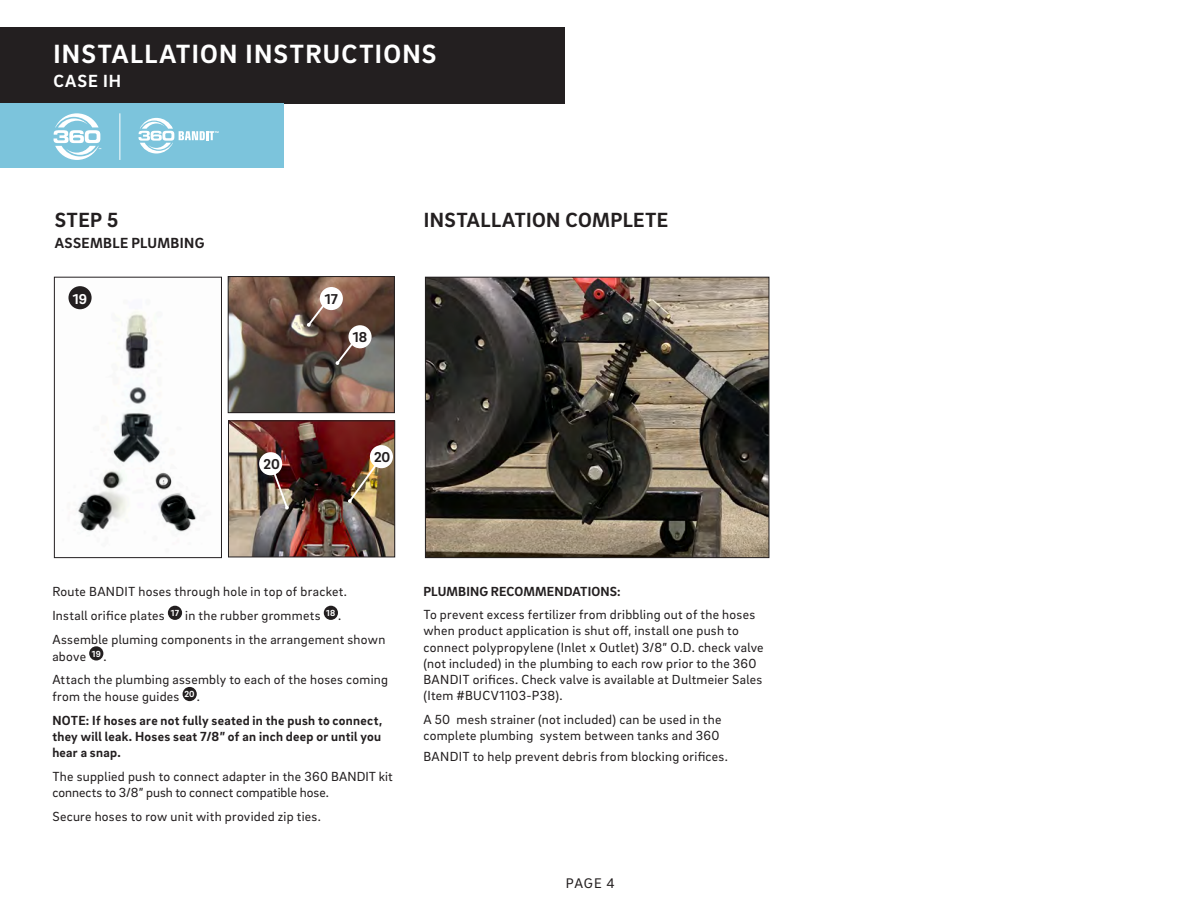
<style>
.page{position:relative;width:1188px;height:918px;background:#fff}
.page>*{position:absolute;margin:0;border:0;box-sizing:border-box;transform-origin:0 0}
.TABLE_BODY__L1{font:700 27px "Brix Sans";letter-spacing:.045em;color:#fff}
.TABLE_BODY__L1-2{font:700 21px "Brix Sans";letter-spacing:.02em;color:#231f20}
.TABLE_BODY__L1-3{font:700 18px "Brix Sans";letter-spacing:.055em;color:#fff}
.TABLE_BODY__L1-4{font:700 15px "Brix Sans";letter-spacing:.02em;color:#231f20}
.STEPS{font:700 14.7px "Brix Sans";letter-spacing:.01em;color:#231f20}
.STEPS-2{font:700 14.7px "Brix Sans";color:#fff}
.BODY__L1{font:14.25px "Brix Sans";color:#231f20}
.STEPS-3{font:13.5px/16.2px "Brix Sans";letter-spacing:.02em;color:#231f20}
.STEPS-4{font:700 13.5px/16.2px "Brix Sans";letter-spacing:.02em;color:#231f20;text-align:justify}
.STEPS-5{font:700 9px "Brix Sans";letter-spacing:.03em;color:#fff}
</style>
<div class="page">
<div style="left:168px;top:606px;width:14px;height:14px;background:#231f20;border-radius:50%"></div>
<div style="left:324px;top:606px;width:14px;height:14px;background:#231f20;border-radius:50%"></div>
<div style="left:89px;top:646px;width:14px;height:15px;background:#231f20;border-radius:50%"></div>
<div style="left:183px;top:687px;width:14px;height:14px;background:#231f20;border-radius:50%"></div>
<div style="left:0;top:27px;width:565px;height:77px;background:#231f20"></div>
<div style="left:0;top:103px;width:283px;height:65px;background:#7cc4dc"></div>
<svg style="left:54px;top:113px;width:47px;height:47px"></svg>
<hr style="left:120px;top:113px;width:1px;height:47px;background:#fff">
<svg style="left:139px;top:118px;width:80px;height:36px"></svg>
<img style="left:230px;top:278px;width:163px;height:133px">
<div style="left:228px;top:276px;width:167px;height:137px;border:1px solid #231f20"></div>
<img style="left:69px;top:286px;width:128px;height:246px">
<div style="left:54px;top:277px;width:168px;height:281px;border:1px solid #231f20"></div>
<img style="left:230px;top:422px;width:163px;height:133px">
<div style="left:228px;top:420px;width:167px;height:137px;border:1px solid #231f20"></div>
<svg style="left:306px;top:296px;width:26px;height:31px"></svg>
<div style="left:320px;top:287px;width:23px;height:23px;background:#fff;border-radius:50%"></div>
<svg style="left:335px;top:334px;width:25px;height:32px"></svg>
<div style="left:348px;top:325px;width:24px;height:23px;background:#fff;border-radius:50%"></div>
<div style="left:68px;top:286px;width:24px;height:23px;background:#231f20;border-radius:50%"></div>
<img style="left:347px;top:454px;width:38px;height:50px">
<div style="left:370px;top:445px;width:23px;height:23px;background:#fff;border-radius:50%"></div>
<img style="left:427px;top:279px;width:340px;height:277px">
<div style="left:425px;top:277px;width:344px;height:281px;border:1px solid #231f20"></div>
<svg style="left:268px;top:460px;width:21px;height:50px"></svg>
<div style="left:259px;top:452px;width:23px;height:23px;background:#fff;border-radius:50%"></div>
<p class="TABLE_BODY__L1" style="left:54px;top:36px;width:385px">INSTALLATION INSTRUCTIONS</p>
<p class="TABLE_BODY__L1-3" style="left:54px;top:69px;width:69px">CASE IH</p>
<p class="TABLE_BODY__L1-2" style="left:55px;top:207px;width:65px">STEP 5</p>
<p class="TABLE_BODY__L1-4" style="left:55px;top:234px;width:151px">ASSEMBLE PLUMBING</p>
<p class="STEPS-2" style="left:73px;top:289px;width:16px">19</p>
<p class="STEPS" style="left:263px;top:454px;width:18px">20</p>
<p class="STEPS" style="left:325px;top:289px;width:15px">17</p>
<p class="STEPS" style="left:353px;top:327px;width:16px">18</p>
<p class="TABLE_BODY__L1-2" style="left:424px;top:207px;width:246px">INSTALLATION COMPLETE</p>
<p class="STEPS" style="left:374px;top:447px;width:18px">20</p>
<p class="STEPS-3" style="left:52px;top:582px;width:296px">Route BANDIT hoses through hole in top of bracket.</p>
<p class="STEPS-3" style="left:52px;top:607px;width:114px">Install orifice plates</p>
<p class="STEPS-5" style="left:171px;top:607px;width:10px">17</p>
<p class="STEPS-3" style="left:185px;top:607px;width:137px">in the rubber grommets</p>
<p class="STEPS-5" style="left:326px;top:607px;width:11px">18</p>
<p class="STEPS-3" style="left:338px;top:607px;width:5px">.</p>
<p class="STEPS-3" style="left:52px;top:630px;width:334px;line-height:17px">Assemble pluming components in the arrangement shown above</p>
<p class="STEPS-5" style="left:92px;top:648px;width:11px">19</p>
<p class="STEPS-3" style="left:104px;top:647px;width:5px">.</p>
<p class="STEPS-3" style="left:52px;top:671px;width:337px;line-height:17px">Attach the plumbing assembly to each of the hoses coming from the house guides</p>
<p class="STEPS-5" style="left:185px;top:688px;width:12px">20</p>
<p class="STEPS-3" style="left:197px;top:688px;width:5px">.</p>
<p class="STEPS-4" style="left:52px;top:712px;width:331px">NOTE: If hoses are not fully seated in the push to connect, they will leak. Hoses seat 7/8” of an inch deep or until you hear a snap.</p>
<p class="STEPS-3" style="left:52px;top:768px;width:342px">The supplied push to connect adapter in the 360 BANDIT kit connects to 3/8” push to connect compatible hose.</p>
<p class="STEPS-3" style="left:52px;top:808px;width:270px">Secure hoses to row unit with provided zip ties.</p>
<p class="STEPS-4" style="left:423px;top:582px;width:199px">PLUMBING RECOMMENDATIONS:</p>
<p class="STEPS-3" style="left:423px;top:606px;width:342px">To prevent excess fertilizer from dribbling out of the hoses when product application is shut off, install one push to connect polypropylene (Inlet x Outlet) 3/8” O.D. check valve (not included) in the plumbing to each row prior to the 360<br>BANDIT orifices. Check valve is available at Dultmeier Sales (Item #BUCV1103-P38).</p>
<p class="STEPS-3" style="left:423px;top:711px;width:300px">A 50 mesh strainer (not included) can be used in the complete plumbing system between tanks and 360</p>
<p class="STEPS-3" style="left:423px;top:748px;width:306px">BANDIT to help prevent debris from blocking orifices.</p>
<p class="BODY__L1" style="left:566px;top:874px;width:50px">PAGE 4</p>
</div>
